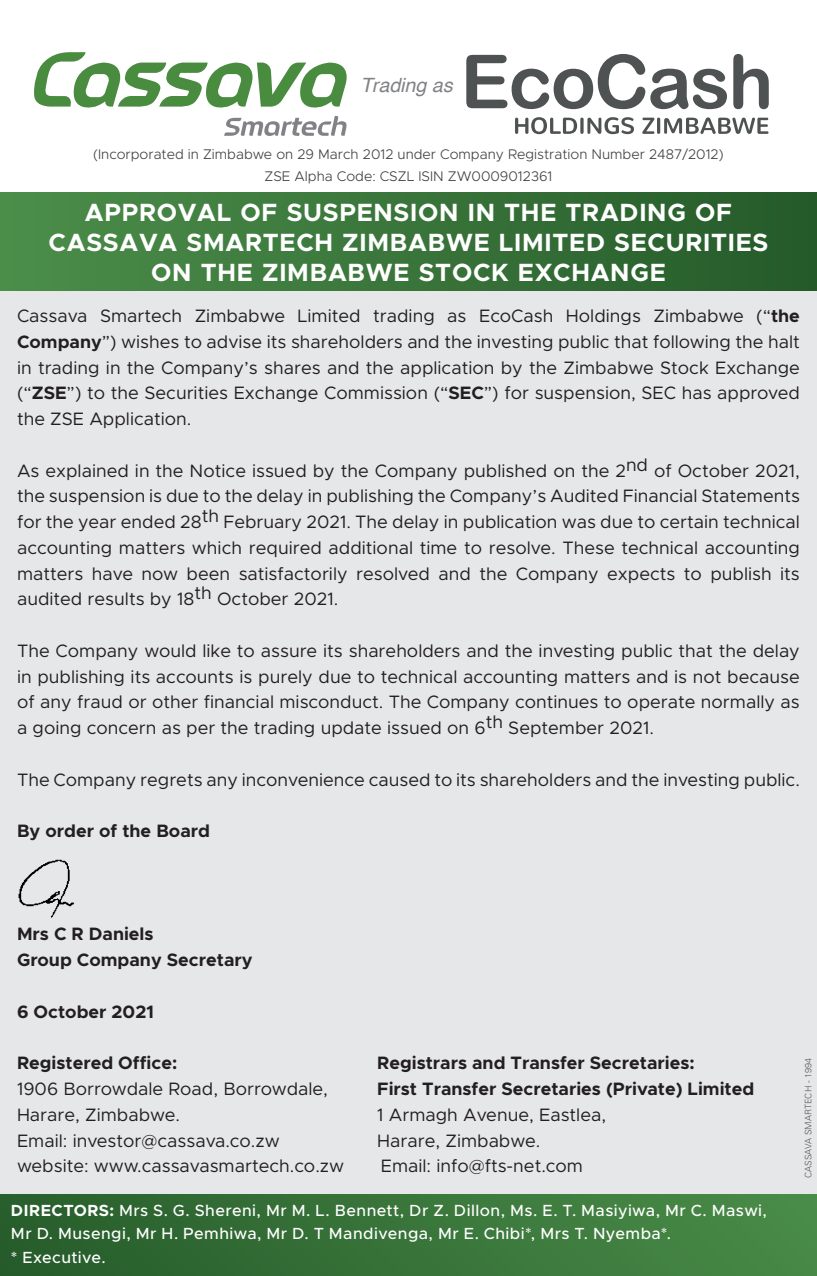
<style>
.page{position:relative;width:817px;height:1276px;background:#fff}
.page>*{position:absolute;margin:0;border:0;box-sizing:border-box;transform-origin:0 0}
.main_heading_2011{font:700 25px "Metropolis";letter-spacing:.03em;color:#fff}
.t1{font:italic 19.6px "Helvetica";color:#808285}
.body{font:18px/25.8px "Metropolis";color:#231f20;text-align:justify}
.body-2{font:700 18px "Metropolis";color:#231f20}
.t2{font:500 16.2px/23.6px "Metropolis";letter-spacing:.03em;color:#fff}
.body-3{font:300 14px "Metropolis";color:#3e3e3f}
.t3{font:300 9px "Univers";letter-spacing:.01em;color:#57585a}
.s1{font-weight:700}
</style>
<div class="page">
<div style="left:0;top:275px;width:816px;height:918px;background:#e6e7e9"></div>
<div style="left:0;top:193px;width:816px;height:98px;background:linear-gradient(to right,#4d8e4a,#255a2a)"></div>
<div style="left:0;top:1194px;width:816px;height:81px;background:linear-gradient(to right,#275d2b,#498b48)"></div>
<svg style="left:34px;top:52px;width:312px;height:56px"></svg>
<svg style="left:224px;top:116px;width:122px;height:20px"></svg>
<svg style="left:466px;top:54px;width:260px;height:55px"></svg>
<svg style="left:733px;top:54px;width:35px;height:55px"></svg>
<svg style="left:515px;top:117px;width:119px;height:17px"></svg>
<svg style="left:642px;top:117px;width:126px;height:17px"></svg>
<img style="left:18px;top:859px;width:56px;height:58px">
<p class="t1" style="left:360px;top:70px;width:94px">Trading as</p>
<p class="body-3" style="left:93px;top:145px;width:631px">(Incorporated in Zimbabwe on 29 March 2012 under Company Registration Number 2487/2012)</p>
<p class="body-3" style="left:264px;top:167px;width:289px">ZSE Alpha Code: CSZL ISIN ZW0009012361</p>
<p class="main_heading_2011" style="left:85px;top:197px;width:648px">APPROVAL OF SUSPENSION IN THE TRADING OF</p>
<p class="main_heading_2011" style="left:49px;top:227px;width:721px">CASSAVA SMARTECH ZIMBABWE LIMITED SECURITIES</p>
<p class="main_heading_2011" style="left:151px;top:257px;width:516px">ON THE ZIMBABWE STOCK EXCHANGE</p>
<p class="body" style="left:17px;top:303px;width:784px">Cassava Smartech Zimbabwe Limited trading as EcoCash Holdings Zimbabwe (“<span class="s1">the Company</span>”) wishes to advise its shareholders and the investing public that following the halt in trading in the Company’s shares and the application by the Zimbabwe Stock Exchange (“<span class="s1">ZSE</span>”) to the Securities Exchange Commission (“<span class="s1">SEC</span>”) for suspension, SEC has approved the ZSE Application.</p>
<p class="body" style="left:17px;top:457px;width:784px">As explained in the Notice issued by the Company published on the 2nd of October 2021, the suspension is due to the delay in publishing the Company’s Audited Financial Statements for the year ended 28th February 2021. The delay in publication was due to certain technical accounting matters which required additional time to resolve. These technical accounting matters have now been satisfactorily resolved and the Company expects to publish its audited results by 18th October 2021.</p>
<p class="body" style="left:17px;top:638px;width:784px">The Company would like to assure its shareholders and the investing public that the delay in publishing its accounts is purely due to technical accounting matters and is not because of any fraud or other financial misconduct. The Company continues to operate normally as a going concern as per the trading update issued on 6th September 2021.</p>
<p class="body" style="left:17px;top:766px;width:784px">The Company regrets any inconvenience caused to its shareholders and the investing public.</p>
<p class="body-2" style="left:17px;top:819px;width:194px">By order of the Board</p>
<p class="body-2" style="left:17px;top:923px;width:138px">Mrs C R Daniels</p>
<p class="body-2" style="left:17px;top:948px;width:237px">Group Company Secretary</p>
<p class="body-2" style="left:17px;top:1000px;width:138px">6 October 2021</p>
<p class="body-2" style="left:17px;top:1051px;width:162px">Registered Office:</p>
<p class="body-2" style="left:377px;top:1051px;width:319px">Registrars and Transfer Secretaries:</p>
<p class="body" style="left:17px;top:1076px;width:312px">1906 Borrowdale Road, Borrowdale,</p>
<p class="body-2" style="left:377px;top:1077px;width:378px">First Transfer Secretaries (Private) Limited</p>
<p class="body" style="left:17px;top:1101px;width:164px">Harare, Zimbabwe.</p>
<p class="body" style="left:377px;top:1101px;width:230px">1 Armagh Avenue, Eastlea,</p>
<p class="body" style="left:17px;top:1127px;width:264px">Email: investor@cassava.co.zw</p>
<p class="body" style="left:377px;top:1127px;width:164px">Harare, Zimbabwe.</p>
<p class="body" style="left:17px;top:1153px;width:328px">website: www.cassavasmartech.co.zw</p>
<p class="body" style="left:380px;top:1153px;width:204px">Email: info@fts-net.com</p>
<p class="t2" style="left:11px;top:1198px;width:757px"><span class="s1">DIRECTORS:</span> Mrs S. G. Shereni, Mr M. L. Bennett, Dr Z. Dillon, Ms. E. T. Masiyiwa, Mr C. Maswi,<br>Mr D. Musengi, Mr H. Pemhiwa, Mr D. T Mandivenga, Mr E. Chibi*, Mrs T. Nyemba*.<br>* Executive.</p>
<p class="t3" style="left:802px;top:1177px;width:121px;rotate:-90deg">CASSAVA SMARTECH - 1994</p>
</div>
